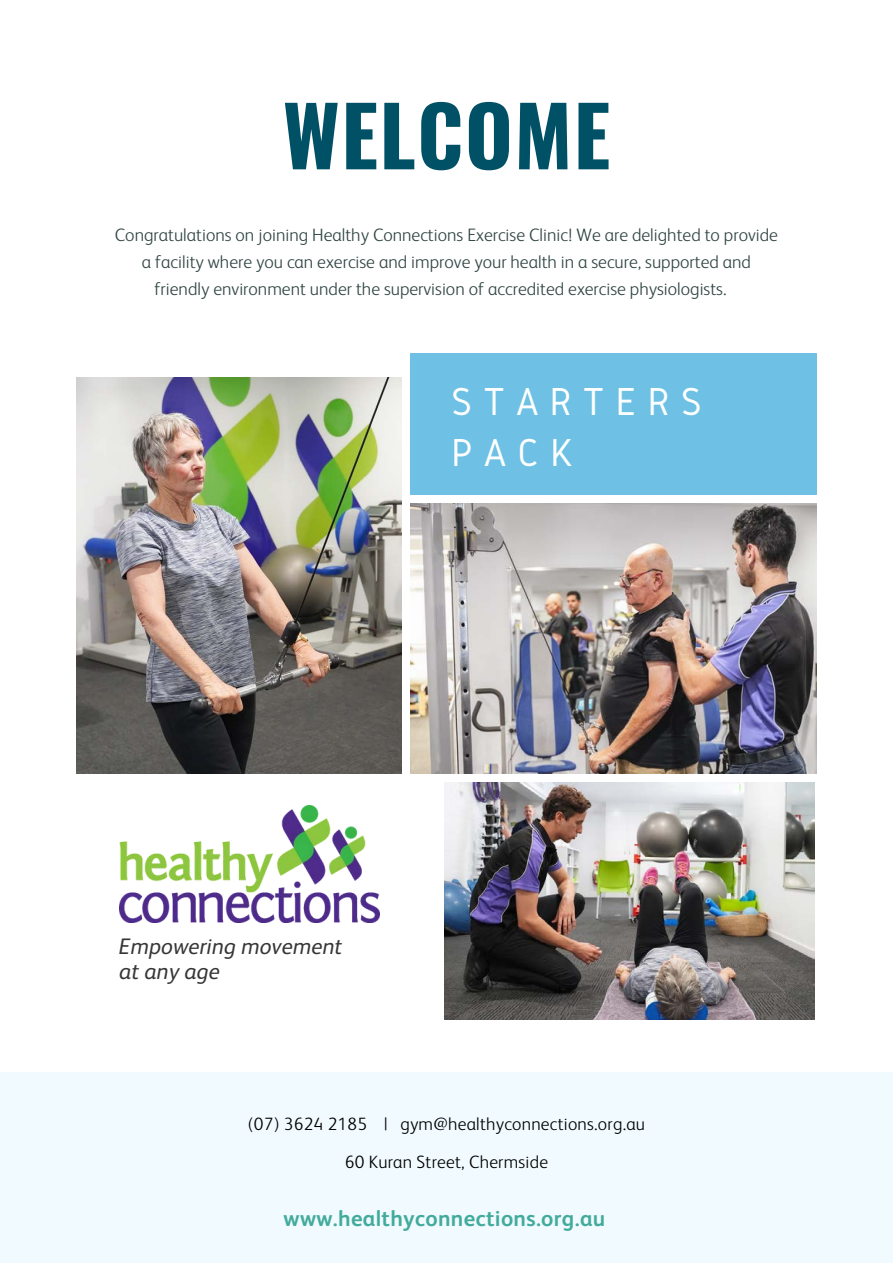
<style>
.page{position:relative;width:893px;height:1264px;background:#fff}
.page>*{position:absolute;margin:0;border:0;box-sizing:border-box;transform-origin:0 0}
.t1{font:700 82.05px "Oswald";letter-spacing:.015em;color:#005166}
.t2{font:40.5px/50.4px "Gidole";letter-spacing:.28em;color:#fff}
.t3{font:italic 22.5px/25.8px "FS Albert";color:#363636}
.t4{font:700 22.35px "FS Albert";letter-spacing:.015em;color:#42ab9c}
.t5{font:300 18px "FS Albert";color:#304543}
.t6{font:300 17.85px/38.2px "FS Albert";letter-spacing:.015em;color:#000;text-align:center}
</style>
<div class="page">
<img style="left:76px;top:377px;width:325px;height:396px">
<img style="left:411px;top:503px;width:405px;height:270px">
<img style="left:444px;top:782px;width:370px;height:237px">
<div style="left:410px;top:353px;width:406px;height:142px;background:#6ec1e4"></div>
<img style="left:119px;top:805px;width:260px;height:117px">
<div style="left:0;top:1072px;width:892px;height:190px;background:#f1fafe"></div>
<h1 class="t1" style="left:283px;top:71px;width:329px">WELCOME</h1>
<p class="t5" style="left:115px;top:227px;width:664px">Congratulations on joining Healthy Connections Exercise Clinic! We are delighted to provide</p>
<p class="t5" style="left:142px;top:254px;width:610px">a facility where you can exercise and improve your health in a secure, supported and</p>
<p class="t5" style="left:154px;top:281px;width:573px">friendly environment under the supervision of accredited exercise physiologists.</p>
<h2 class="t2" style="left:451px;top:376px;width:252px">STARTERS<br>PACK</h2>
<p class="t3" style="left:119px;top:934px;width:224px">Empowering movement at any age</p>
<p class="t6" style="left:248px;top:1105px;width:399px">(07) 3624 2185 | gym@healthyconnections.org.au<br>60 Kuran Street, Chermside</p>
<p class="t4" style="left:283px;top:1208px;width:323px">www.healthyconnections.org.au</p>
</div>
